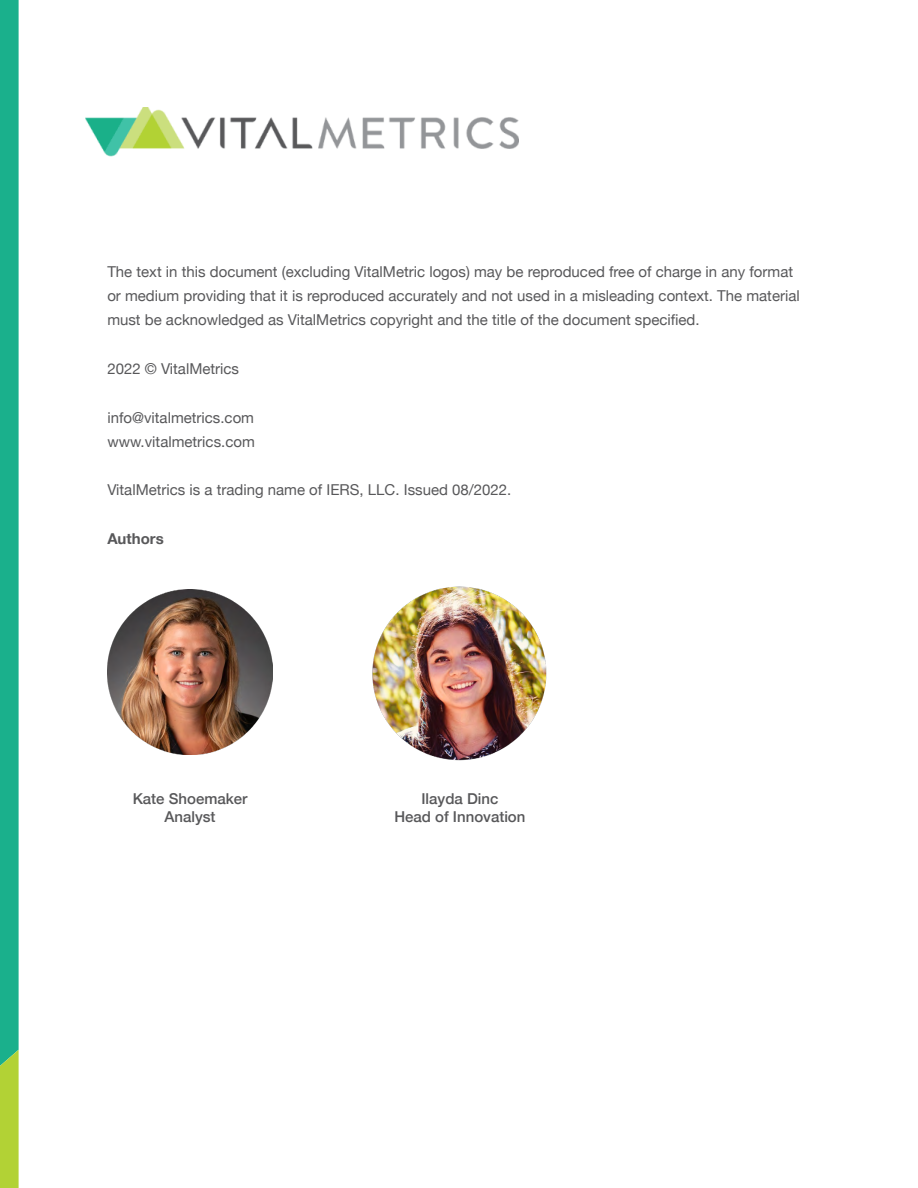
<style>
.page{position:relative;width:918px;height:1188px;background:#fff}
.page>*{position:absolute;margin:0;border:0;box-sizing:border-box;transform-origin:0 0}
.t1{font:15px/24.3px "Helvetica Neue";color:#58585a}
.t2{font:500 15px/18px "Helvetica Neue";color:#58585a;text-align:center}
.t3{font:700 15px "Helvetica Neue";color:#58585a}
</style>
<div class="page">
<img style="left:85px;top:107px;width:434px;height:50px">
<svg style="left:0;top:0;width:19px;height:1188px;background:#2fb585"></svg>
<img style="left:107px;top:590px;width:166px;height:165px">
<img style="left:372px;top:586px;width:175px;height:175px">
<p class="t1" style="left:107px;top:260px;width:694px">The text in this document (excluding VitalMetric logos) may be reproduced free of charge in any format or medium providing that it is reproduced accurately and not used in a misleading context. The material must be acknowledged as VitalMetrics copyright and the title of the document specified.</p>
<p class="t1" style="left:107px;top:357px;width:133px">2022 © VitalMetrics</p>
<p class="t1" style="left:107px;top:406px;width:149px">info@vitalmetrics.com www.vitalmetrics.com</p>
<p class="t1" style="left:107px;top:479px;width:405px">VitalMetrics is a trading name of IERS, LLC. Issued 08/2022.</p>
<p class="t3" style="left:107px;top:527px;width:58px">Authors</p>
<p class="t2" style="left:133px;top:788px;width:116px">Kate Shoemaker<br>Analyst</p>
<p class="t2" style="left:394px;top:788px;width:133px">Ilayda Dinc<br>Head of Innovation</p>
</div>
